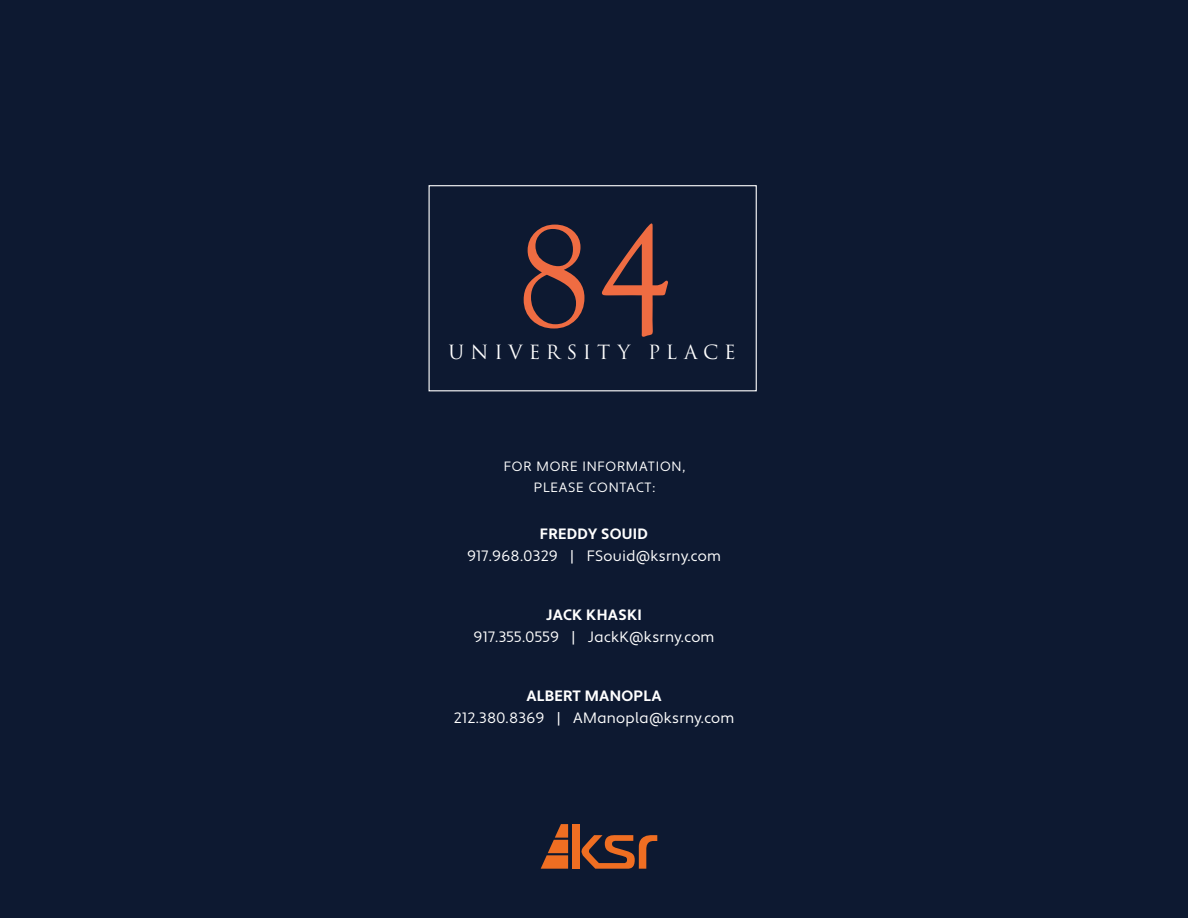
<style>
.page{position:relative;width:1188px;height:918px;background:#0d1931}
.page>*{position:absolute;margin:0;border:0;box-sizing:border-box;transform-origin:0 0}
.t1{font:150px "Goudy Old Style T";color:#ef6c42}
.t2{font:19.05px "Trajan Pro 3";letter-spacing:.31em;color:#fff}
.t3{font:15px "Apertura";letter-spacing:.02em;color:#fff}
.t4{font:700 15px "Apertura";letter-spacing:.02em;color:#fff}
.t5{font:13.5px/21px "Apertura";letter-spacing:.06em;color:#fff;text-align:center}
</style>
<div class="page">
<div style="left:429px;top:185px;width:328px;height:206px;border:1px solid #fff"></div>
<svg style="left:579px;top:835px;width:78px;height:34px"></svg>
<div style="left:572px;top:824px;width:7px;height:45px;background:#ef6e22"></div>
<svg style="left:541px;top:824px;width:27px;height:45px"></svg>
<p class="t1" style="left:517px;top:195px;width:157px">84</p>
<p class="t2" style="left:449px;top:339px;width:289px">UNIVERSITY PLACE</p>
<p class="t5" style="left:504px;top:456px;width:183px">FOR MORE INFORMATION,<br>PLEASE CONTACT:</p>
<p class="t4" style="left:540px;top:524px;width:110px">FREDDY SOUID</p>
<p class="t3" style="left:467px;top:547px;width:255px">917.968.0329 | FSouid@ksrny.com</p>
<p class="t4" style="left:546px;top:605px;width:97px">JACK KHASKI</p>
<p class="t3" style="left:474px;top:628px;width:242px">917.355.0559 | JackK@ksrny.com</p>
<p class="t4" style="left:526px;top:686px;width:137px">ALBERT MANOPLA</p>
<p class="t3" style="left:454px;top:709px;width:282px">212.380.8369 | AManopla@ksrny.com</p>
</div>
